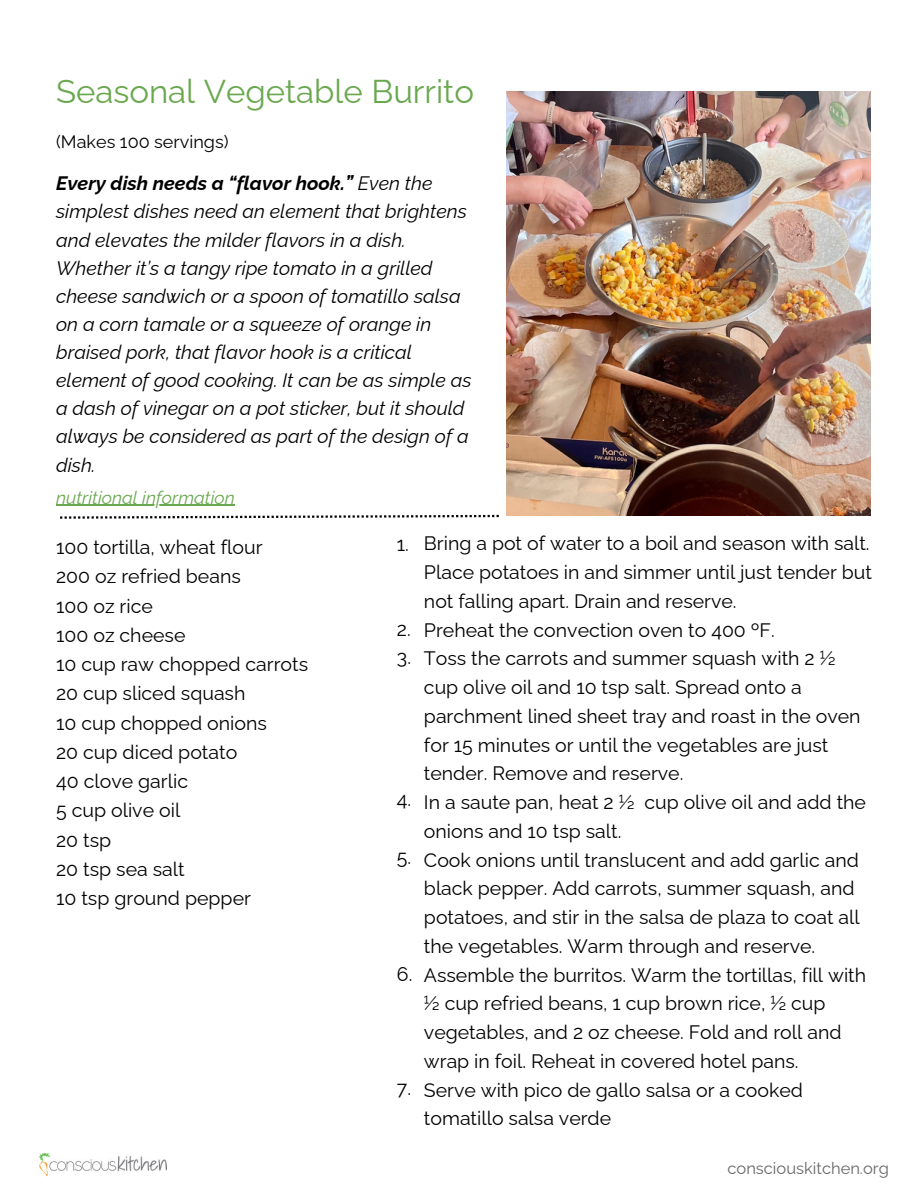
<style>
.page{position:relative;width:918px;height:1188px;background:#fff}
.page>*{position:absolute;margin:0;border:0;box-sizing:border-box;transform-origin:0 0}
.t1{font:33px "Raleway";color:#6aa84f}
.t2{font:19.5px/28.8px "Raleway";color:#000}
.t3{font:italic 19.5px/28.2px "Raleway";color:#000}
.t4{font:italic 18px "Raleway";color:#6aa84f}
.t5{font:18px "Raleway";color:#000}
.t6{font:16.5px "Raleway";color:#686869}
.s1{font-weight:700}
</style>
<div class="page">
<img style="left:40px;top:1154px;width:127px;height:22px">
<svg style="left:60px;top:515px;width:439px;height:4px"></svg>
<img style="left:506px;top:92px;width:365px;height:424px">
<hr style="left:56px;top:505px;width:179px;height:1px;background:#6aa84f">
<h1 class="t1" style="left:56px;top:65px;width:419px">Seasonal Vegetable Burrito</h1>
<p class="t5" style="left:56px;top:127px;width:174px">(Makes 100 servings)</p>
<p class="t3" style="left:56px;top:167px;width:417px"><span class="s1">Every dish needs a “flavor hook.”</span> Even the simplest dishes need an element that brightens and elevates the milder flavors in a dish.<br>Whether it’s a tangy ripe tomato in a grilled cheese sandwich or a spoon of tomatillo salsa on a corn tamale or a squeeze of orange in braised pork, that flavor hook is a critical element of good cooking. It can be as simple as a dash of vinegar on a pot sticker, but it should always be considered as part of the design of a dish.</p>
<p class="t4" style="left:56px;top:483px;width:180px">nutritional information</p>
<p class="t2" style="left:56px;top:530px;width:254px;line-height:29.2px">100 tortilla, wheat flour<br>200 oz refried beans<br>100 oz rice<br>100 oz cheese<br>10 cup raw chopped carrots<br>20 cup sliced squash<br>10 cup chopped onions<br>20 cup diced potato<br>40 clove garlic<br>5 cup olive oil<br>20 tsp<br>20 tsp sea salt<br>10 tsp ground pepper</p>
<p class="t2" style="left:397px;top:527px;width:14px">1.</p>
<p class="t2" style="left:397px;top:613px;width:16px;line-height:28px">2.<br>3.</p>
<p class="t2" style="left:397px;top:783px;width:16px">4.</p>
<p class="t2" style="left:397px;top:841px;width:16px">5.</p>
<p class="t2" style="left:397px;top:958px;width:17px">6.</p>
<p class="t2" style="left:397px;top:1072px;width:16px">7.</p>
<p class="t2" style="left:424px;top:527px;width:450px">Bring a pot of water to a boil and season with salt.<br>Place potatoes in and simmer until just tender but not falling apart. Drain and reserve.<br>Preheat the convection oven to 400 ºF.<br>Toss the carrots and summer squash with 2 ½ cup olive oil and 10 tsp salt. Spread onto a parchment lined sheet tray and roast in the oven for 15 minutes or until the vegetables are just tender. Remove and reserve.<br>In a saute pan, heat 2 ½ cup olive oil and add the onions and 10 tsp salt.<br>Cook onions until translucent and add garlic and black pepper. Add carrots, summer squash, and potatoes, and stir in the salsa de plaza to coat all the vegetables. Warm through and reserve.<br>Assemble the burritos. Warm the tortillas, fill with ½ cup refried beans, 1 cup brown rice, ½ cup vegetables, and 2 oz cheese. Fold and roll and wrap in foil. Reheat in covered hotel pans.<br>Serve with pico de gallo salsa or a cooked tomatillo salsa verde</p>
<p class="t6" style="left:727px;top:1155px;width:163px">consciouskitchen.org</p>
</div>
